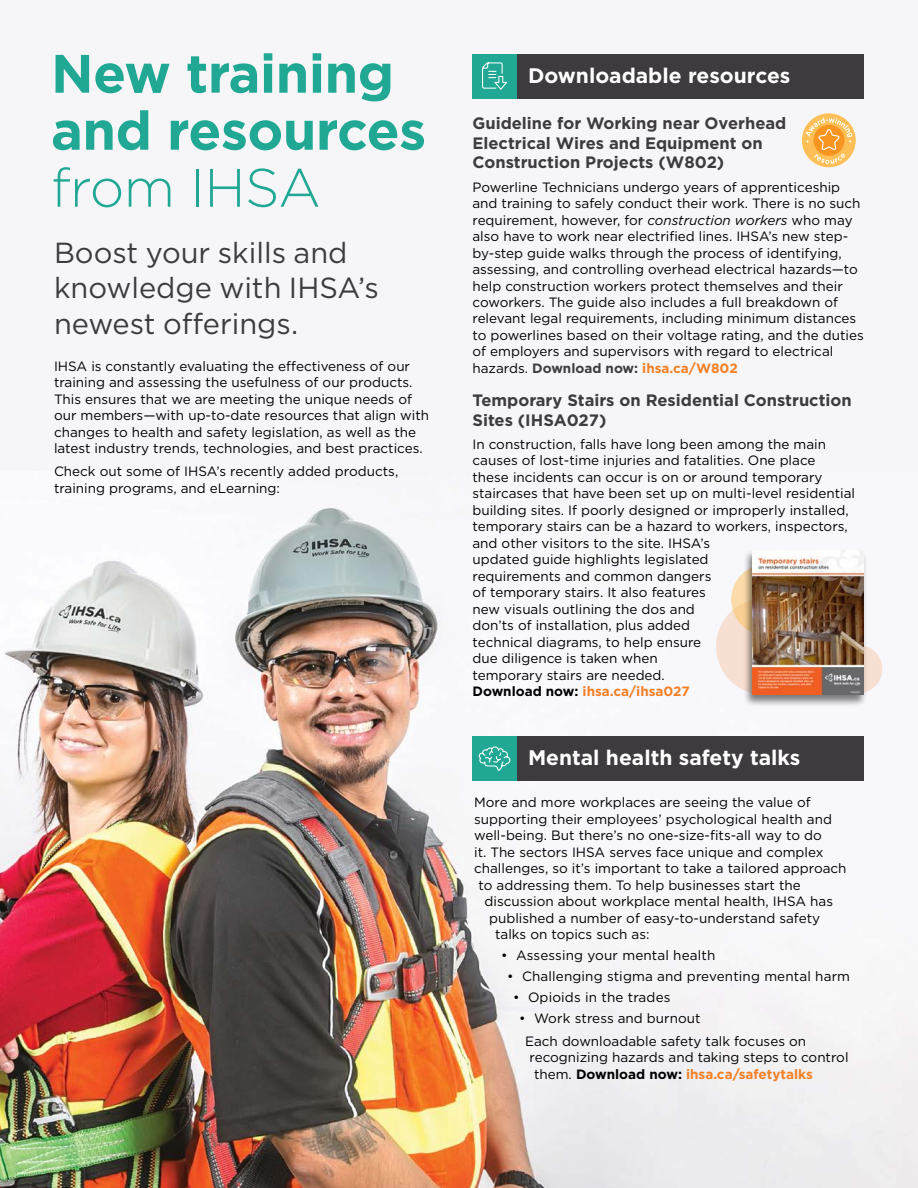
<style>
.page{position:relative;width:918px;height:1188px;background:#f6f6f8}
.page>*{position:absolute;margin:0;border:0;box-sizing:border-box;transform-origin:0 0}
.t1{font:700 54px/57px "Gotham";letter-spacing:-.01em;color:#20a894}
.t2{font:300 54px "Gotham";letter-spacing:-.01em;color:#20a894}
.t3{font:29.1px/35.4px "Gotham";color:#3d3b3d}
.t4{font:700 21px "Gotham";color:#fff}
.t5{font:700 16.5px/19.5px "Gotham";color:#3d3b3d}
.t6{font:13.5px/16.5px "Gotham";color:#000}
.s1{font-style:italic}
.s2{font-weight:700;color:#3d3b3d}
.s3{font-weight:700;color:#f58025}
.s4{font-weight:700}
</style>
<div class="page">
<img style="left:0;top:508px;width:918px;height:680px">
<div style="left:472px;top:54px;width:392px;height:44px;background:#3d3b3d"></div>
<div style="left:472px;top:54px;width:45px;height:44px;background:#20a894"></div>
<svg style="left:482px;top:62px;width:25px;height:28px"></svg>
<div style="left:472px;top:736px;width:392px;height:45px;background:#3d3b3d"></div>
<div style="left:472px;top:736px;width:45px;height:45px;background:#20a894"></div>
<svg style="left:478px;top:746px;width:33px;height:25px"></svg>
<div style="left:716px;top:598px;width:96px;height:97px;background:#f7dfd1;border-radius:50%"></div>
<svg style="left:731px;top:564px;width:72px;height:72px"></svg>
<div style="left:834px;top:645px;width:48px;height:48px;background:#f7dfd1;border-radius:50%"></div>
<div style="left:743px;top:549px;width:125px;height:158px;background:#000;opacity:.5"></div>
<img style="left:752px;top:550px;width:112px;height:145px">
<svg style="left:802px;top:113px;width:54px;height:54px"></svg>
<h1 class="t1" style="left:51px;top:45px;width:377px">New training and resources</h1>
<h1 class="t2" style="left:51px;top:154px;width:271px">from IHSA</h1>
<h2 class="t3" style="left:54px;top:234px;width:327px">Boost your skills and knowledge with IHSA’s newest offerings.</h2>
<p class="t6" style="left:54px;top:357px;width:377px">IHSA is constantly evaluating the effectiveness of our training and assessing the usefulness of our products.<br>This ensures that we are meeting the unique needs of our members—with up-to-date resources that align with changes to health and safety legislation, as well as the latest industry trends, technologies, and best practices.</p>
<p class="t6" style="left:54px;top:463px;width:346px">Check out some of IHSA’s recently added products, training programs, and eLearning:</p>
<h3 class="t4" style="left:528px;top:61px;width:264px">Downloadable resources</h3>
<p class="t5" style="left:472px;top:114px;width:315px">Guideline for Working near Overhead<br>Electrical Wires and Equipment on<br>Construction Projects (W802)</p>
<p class="t6" style="left:472px;top:178px;width:393px">Powerline Technicians undergo years of apprenticeship and training to safely conduct their work. There is no such requirement, however, for <span class="s1">construction workers</span> who may also have to work near electrified lines. IHSA’s new step&shy;by-step guide walks through the process of identifying, assessing, and controlling overhead electrical hazards—to help construction workers protect themselves and their coworkers. The guide also includes a full breakdown of relevant legal requirements, including minimum distances to powerlines based on their voltage rating, and the duties of employers and supervisors with regard to electrical hazards. <span class="s2">Download now:</span> <span class="s3">ihsa.ca/W802</span></p>
<p class="t5" style="left:472px;top:390px;width:381px">Temporary Stairs on Residential Construction<br>Sites (IHSA027)</p>
<p class="t6" style="left:472px;top:435px;width:384px">In construction, falls have long been among the main causes of lost-time injuries and fatalities. One place these incidents can occur is on or around temporary staircases that have been set up on multi-level residential building sites. If poorly designed or improperly installed, temporary stairs can be a hazard to workers, inspectors, and other visitors to the site. IHSA’s<br>updated guide highlights legislated<br>requirements and common dangers<br>of temporary stairs. It also features<br>new visuals outlining the dos and<br>don’ts of installation, plus added<br>technical diagrams, to help ensure<br>due diligence is taken when<br>temporary stairs are needed.<br><span class="s4">Download now:</span> <span class="s3">ihsa.ca/ihsa027</span></p>
<h3 class="t4" style="left:528px;top:744px;width:274px">Mental health safety talks</h3>
<p class="t6" style="left:474px;top:794px;width:338px">More and more workplaces are seeing the value of</p>
<p class="t6" style="left:474px;top:811px;width:359px">supporting their employees’ psychological health and</p>
<p class="t6" style="left:474px;top:827px;width:349px">well-being. But there’s no one-size-fits-all way to do</p>
<p class="t6" style="left:474px;top:844px;width:351px">it. The sectors IHSA serves face unique and complex</p>
<p class="t6" style="left:474px;top:860px;width:374px">challenges, so it’s important to take a tailored approach</p>
<p class="t6" style="left:479px;top:877px;width:324px">to addressing them. To help businesses start the</p>
<p class="t6" style="left:485px;top:893px;width:350px">discussion about workplace mental health, IHSA has</p>
<p class="t6" style="left:489px;top:910px;width:333px">published a number of easy-to-understand safety</p>
<p class="t6" style="left:495px;top:926px;width:156px">talks on topics such as:</p>
<p class="t6" style="left:501px;top:947px;width:216px">• Assessing your mental health</p>
<p class="t6" style="left:507px;top:968px;width:345px">• Challenging stigma and preventing mental harm</p>
<p class="t6" style="left:513px;top:989px;width:159px">• Opioids in the trades</p>
<p class="t6" style="left:525px;top:1006px;width:283px;line-height:23.2px;text-indent:-6px">• Work stress and burnout<br>Each downloadable safety talk focuses on</p>
<p class="t6" style="left:534px;top:1049px;width:316px;text-indent:-4px">recognizing hazards and taking steps to control them. <span class="s4">Download now:</span> <span class="s3">ihsa.ca/safetytalks</span></p>
</div>
